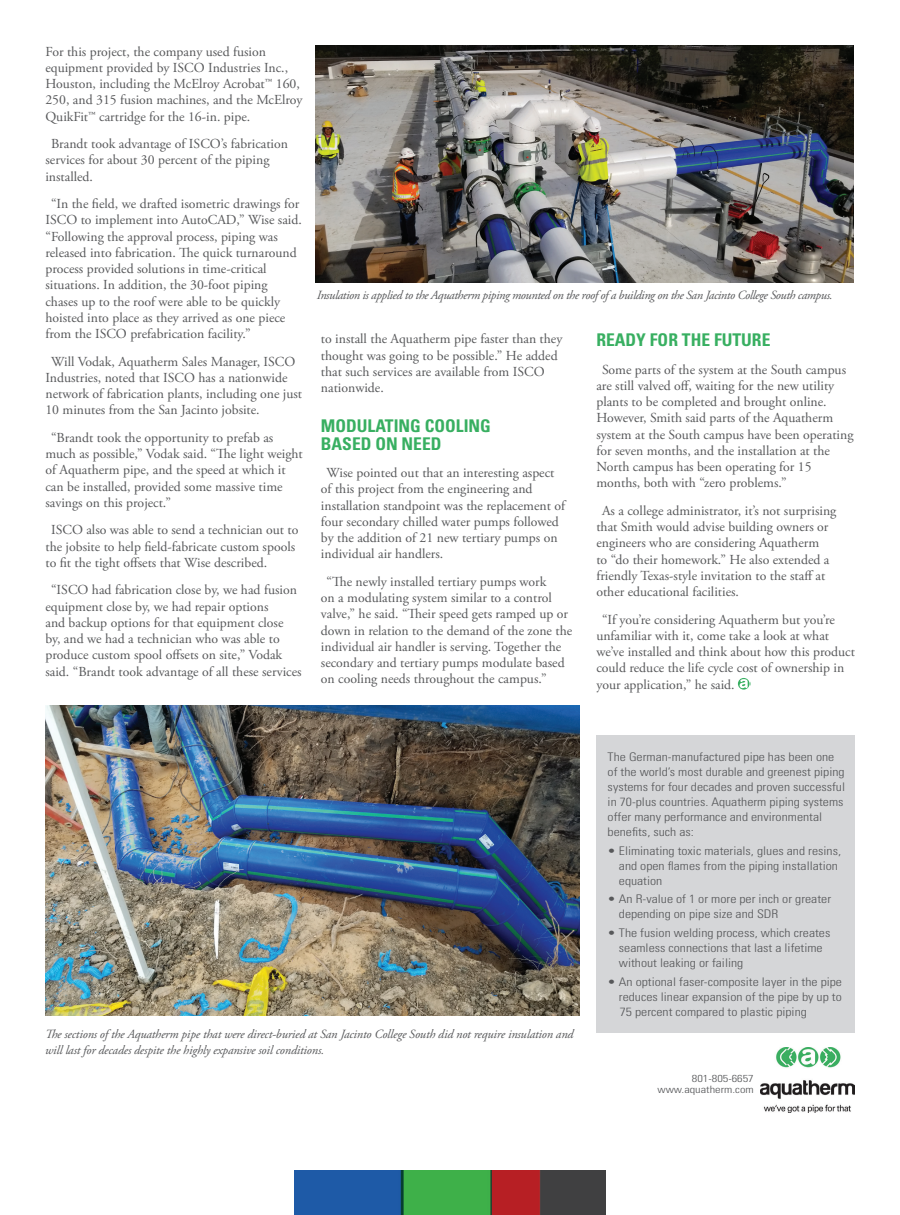
<style>
.page{position:relative;width:900px;height:1215px;background:#fff}
.page>*{position:absolute;margin:0;border:0;box-sizing:border-box;transform-origin:0 0}
.t1{font:700 condensed 17.5px/17.5px "Univers LT Std";color:#38af61}
.t2{font:13.75px/16.2px "Adobe Garamond Pro";color:#57585a}
.t3{font:italic 12.5px/16.2px "Adobe Garamond Pro";letter-spacing:-.01em;color:#57585a}
.t4{font:italic 12.5px "Adobe Garamond Pro";letter-spacing:-.03em;color:#57585a}
.t5{font:300 condensed 11.88px/15px "Univers LT Std";color:#57585a;scale:1.16 1}
.t6{font:300 condensed 10.12px/11.2px "Univers LT Std";color:#57585a;text-align:right;scale:1.22 1}
</style>
<div class="page">
<img style="left:294px;top:1170px;width:312px;height:45px">
<img style="left:45px;top:706px;width:534px;height:310px">
<div style="left:596px;top:735px;width:259px;height:298px;background:#d5d6d8"></div>
<img style="left:760px;top:1047px;width:95px;height:65px">
<svg style="left:738px;top:678px;width:12px;height:12px"></svg>
<svg style="left:740px;top:679px;width:8px;height:9px"></svg>
<img style="left:315px;top:45px;width:539px;height:238px">
<p class="t2" style="left:45px;top:44px;width:258px">For this project, the company used fusion equipment provided by ISCO Industries Inc., Houston, including the McElroy Acrobat™ 160, 250, and 315 fusion machines, and the McElroy QuikFit™ cartridge for the 16-in. pipe.</p>
<p class="t2" style="left:45px;top:136px;width:244px;text-indent:6px">Brandt took advantage of ISCO’s fabrication services for about 30 percent of the piping installed.</p>
<p class="t2" style="left:45px;top:196px;width:258px;text-indent:6px">“In the field, we drafted isometric drawings for ISCO to implement into AutoCAD,” Wise said. “Following the approval process, piping was released into fabrication. The quick turnaround process provided solutions in time-critical situations. In addition, the 30-foot piping chases up to the roof were able to be quickly hoisted into place as they arrived as one piece from the ISCO prefabrication facility.”</p>
<p class="t2" style="left:45px;top:354px;width:258px;text-indent:6px">Will Vodak, Aquatherm Sales Manager, ISCO Industries, noted that ISCO has a nationwide network of fabrication plants, including one just 10 minutes from the San Jacinto jobsite.</p>
<p class="t2" style="left:45px;top:430px;width:259px;text-indent:6px">“Brandt took the opportunity to prefab as much as possible,” Vodak said. “The light weight of Aquatherm pipe, and the speed at which it can be installed, provided some massive time savings on this project.”</p>
<p class="t2" style="left:45px;top:522px;width:255px;text-indent:6px">ISCO also was able to send a technician out to the jobsite to help field-fabricate custom spools to fit the tight offsets that Wise described.</p>
<p class="t2" style="left:45px;top:582px;width:258px;text-indent:6px">“ISCO had fabrication close by, we had fusion equipment close by, we had repair options<br>and backup options for that equipment close by, and we had a technician who was able to produce custom spool offsets on site,” Vodak said. “Brandt took advantage of all these services</p>
<p class="t4" style="left:317px;top:287px;width:517px">Insulation is applied to the Aquatherm piping mounted on the roof of a building on the San Jacinto College South campus.</p>
<p class="t2" style="left:321px;top:331px;width:243px">to install the Aquatherm pipe faster than they thought was going to be possible.” He added that such services are available from ISCO nationwide.</p>
<p class="t1" style="left:321px;top:417px;width:172px">MODULATING COOLING<br>BASED ON NEED</p>
<p class="t2" style="left:321px;top:465px;width:246px;text-indent:6px">Wise pointed out that an interesting aspect of this project from the engineering and installation standpoint was the replacement of four secondary chilled water pumps followed by the addition of 21 new tertiary pumps on individual air handlers.</p>
<p class="t2" style="left:321px;top:574px;width:253px;text-indent:6px">“The newly installed tertiary pumps work<br>on a modulating system similar to a control valve,” he said. “Their speed gets ramped up or down in relation to the demand of the zone the individual air handler is serving. Together the secondary and tertiary pumps modulate based on cooling needs throughout the campus.”</p>
<p class="t1" style="left:596px;top:331px;width:176px">READY FOR THE FUTURE</p>
<p class="t2" style="left:596px;top:362px;width:259px;text-indent:6px">Some parts of the system at the South campus are still valved off, waiting for the new utility plants to be completed and brought online.<br>However, Smith said parts of the Aquatherm system at the South campus have been operating for seven months, and the installation at the North campus has been operating for 15 months, both with “zero problems.”</p>
<p class="t2" style="left:596px;top:503px;width:241px;text-indent:6px">As a college administrator, it’s not surprising that Smith would advise building owners or engineers who are considering Aquatherm<br>to “do their homework.” He also extended a friendly Texas-style invitation to the staff at other educational facilities.</p>
<p class="t2" style="left:596px;top:612px;width:260px;text-indent:6px">“If you’re considering Aquatherm but you’re unfamiliar with it, come take a look at what we’ve installed and think about how this product could reduce the life cycle cost of ownership in your application,” he said.</p>
<p class="t5" style="left:608px;top:749px;width:206px">The German-manufactured pipe has been one of the world’s most durable and greenest piping systems for four decades and proven successful in 70-plus countries. Aquatherm piping systems offer many performance and environmental benefits, such as:</p>
<p class="t5" style="left:619px;top:843px;width:193px;text-indent:-11px">• Eliminating toxic materials, glues and resins, and open flames from the piping installation equation</p>
<p class="t5" style="left:619px;top:892px;width:184px;text-indent:-11px">• An R-value of 1 or more per inch or greater depending on pipe size and SDR</p>
<p class="t5" style="left:619px;top:926px;width:184px;text-indent:-11px">• The fusion welding process, which creates seamless connections that last a lifetime without leaking or failing</p>
<p class="t5" style="left:619px;top:974px;width:194px;text-align:justify;text-indent:-11px">• An optional faser-composite layer in the pipe reduces linear expansion of the pipe by up to 75 percent compared to plastic piping</p>
<p class="t3" style="left:45px;top:1026px;width:530px">The sections of the Aquatherm pipe that were direct-buried at San Jacinto College South did not require insulation and will last for decades despite the highly expansive soil conditions.</p>
<p class="t6" style="left:657px;top:1073px;width:80px">801-805-6657 www.aquatherm.com</p>
</div>
